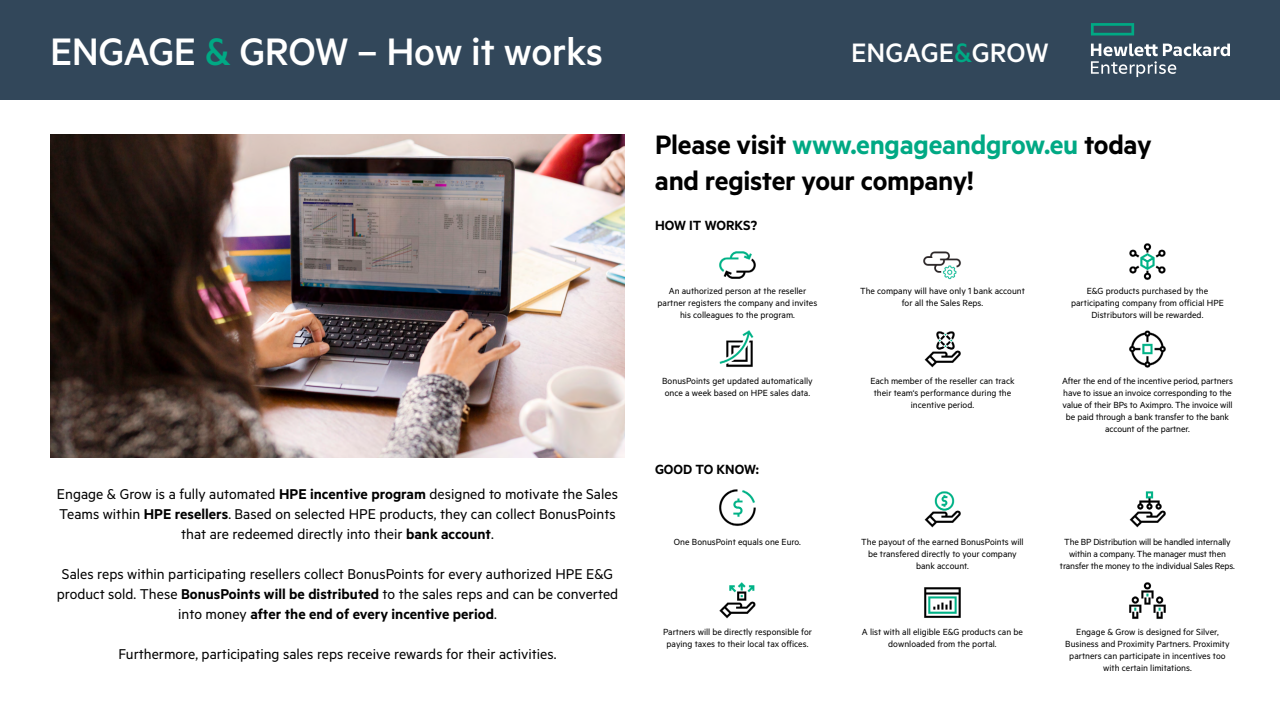
<style>
.page{position:relative;width:1280px;height:720px;background:#fff}
.page>*{position:absolute;margin:0;border:0;box-sizing:border-box;transform-origin:0 0}
.t1{font:500 43.1px "Metric";letter-spacing:-.01em;color:#fff}
.t2{font:600 30px/36px "Metric";letter-spacing:-.01em;color:#000}
.t3{font:500 30px "Metric";color:#fff}
.t4{font:16px/20px "Metric";color:#000;text-align:center}
.t5{font:600 15px "Metric";color:#000}
.t6{font:10px/12px "Metric";color:#000;text-align:center}
.s1{color:#00a984}
.s2{font-weight:600}
</style>
<div class="page">
<img style="left:1129px;top:243px;width:37px;height:37px">
<img style="left:1129px;top:330px;width:37px;height:38px">
<img style="left:924px;top:331px;width:37px;height:37px">
<img style="left:719px;top:330px;width:35px;height:37px">
<img style="left:719px;top:251px;width:37px;height:28px">
<img style="left:719px;top:489px;width:37px;height:37px">
<img style="left:924px;top:491px;width:37px;height:37px">
<img style="left:1129px;top:491px;width:37px;height:37px">
<img style="left:719px;top:582px;width:37px;height:37px">
<img style="left:924px;top:587px;width:37px;height:31px">
<img style="left:1129px;top:582px;width:37px;height:37px">
<div style="left:0;top:0;width:1280px;height:100px;background:#32475a"></div>
<svg style="left:1091px;top:23px;width:43px;height:12px"></svg>
<svg style="left:1091px;top:44px;width:139px;height:33px"></svg>
<img style="left:923px;top:251px;width:38px;height:29px">
<img style="left:50px;top:134px;width:575px;height:323px">
<h1 class="t1" style="left:50px;top:26px;width:555px">ENGAGE <span class="s1">&amp;</span> GROW – How it works</h1>
<h2 class="t3" style="left:851px;top:35px;width:199px">ENGAGE<span class="s1">&amp;</span>GROW</h2>
<h2 class="t2" style="left:655px;top:126px;width:498px">Please visit <span class="s1">www.engageandgrow.eu</span> today and register your company!</h2>
<h3 class="t5" style="left:655px;top:217px;width:104px">HOW IT WORKS?</h3>
<p class="t6" style="left:658px;top:285px;width:161px">An authorized person at the reseller partner registers the company and invites his colleagues to the program.</p>
<p class="t6" style="left:860px;top:285px;width:167px">The company will have only 1 bank account for all the Sales Reps.</p>
<p class="t6" style="left:1071px;top:285px;width:154px">E&amp;G products purchased by the participating company from official HPE<br>Distributors will be rewarded.</p>
<p class="t6" style="left:662px;top:375px;width:152px;text-align:left">BonusPoints get updated automatically once a week based on HPE sales data.</p>
<p class="t6" style="left:870px;top:375px;width:146px">Each member of the reseller can track their team‘s performance during the incentive period.</p>
<p class="t6" style="left:1062px;top:375px;width:172px">After the end of the incentive period, partners have to issue an invoice corresponding to the value of their BPs to Aximpro. The invoice will be paid through a bank transfer to the bank account of the partner.</p>
<h3 class="t4" style="left:57px;top:483px;width:563px">Engage &amp; Grow is a fully automated <span class="s2">HPE incentive program</span> designed to motivate the Sales<br>Teams within <span class="s2">HPE resellers</span>. Based on selected HPE products, they can collect BonusPoints that are redeemed directly into their <span class="s2">bank account</span>.</h3>
<h3 class="t4" style="left:57px;top:563px;width:563px">Sales reps within participating resellers collect BonusPoints for every authorized HPE E&amp;G product sold. These <span class="s2">BonusPoints will be distributed</span> to the sales reps and can be converted into money <span class="s2">after the end of every incentive period</span>.</h3>
<h3 class="t4" style="left:118px;top:643px;width:440px">Furthermore, participating sales reps receive rewards for their activities.</h3>
<h3 class="t5" style="left:655px;top:460px;width:106px">GOOD TO KNOW:</h3>
<p class="t6" style="left:674px;top:535px;width:128px">One BonusPoint equals one Euro.</p>
<p class="t6" style="left:861px;top:535px;width:164px">The payout of the earned BonusPoints will be transfered directly to your company bank account.</p>
<p class="t6" style="left:1060px;top:535px;width:176px">The BP Distribution will be handled internally within a company. The manager must then transfer the money to the individual Sales Reps.</p>
<p class="t6" style="left:663px;top:625px;width:150px">Partners will be directly responsible for paying taxes to their local tax offices.</p>
<p class="t6" style="left:862px;top:625px;width:163px">A list with all eligible E&amp;G products can be downloaded from the portal.</p>
<p class="t6" style="left:1065px;top:625px;width:166px">Engage &amp; Grow is designed for Silver, Business and Proximity Partners. Proximity partners can participate in incentives too with certain limitations.</p>
</div>
